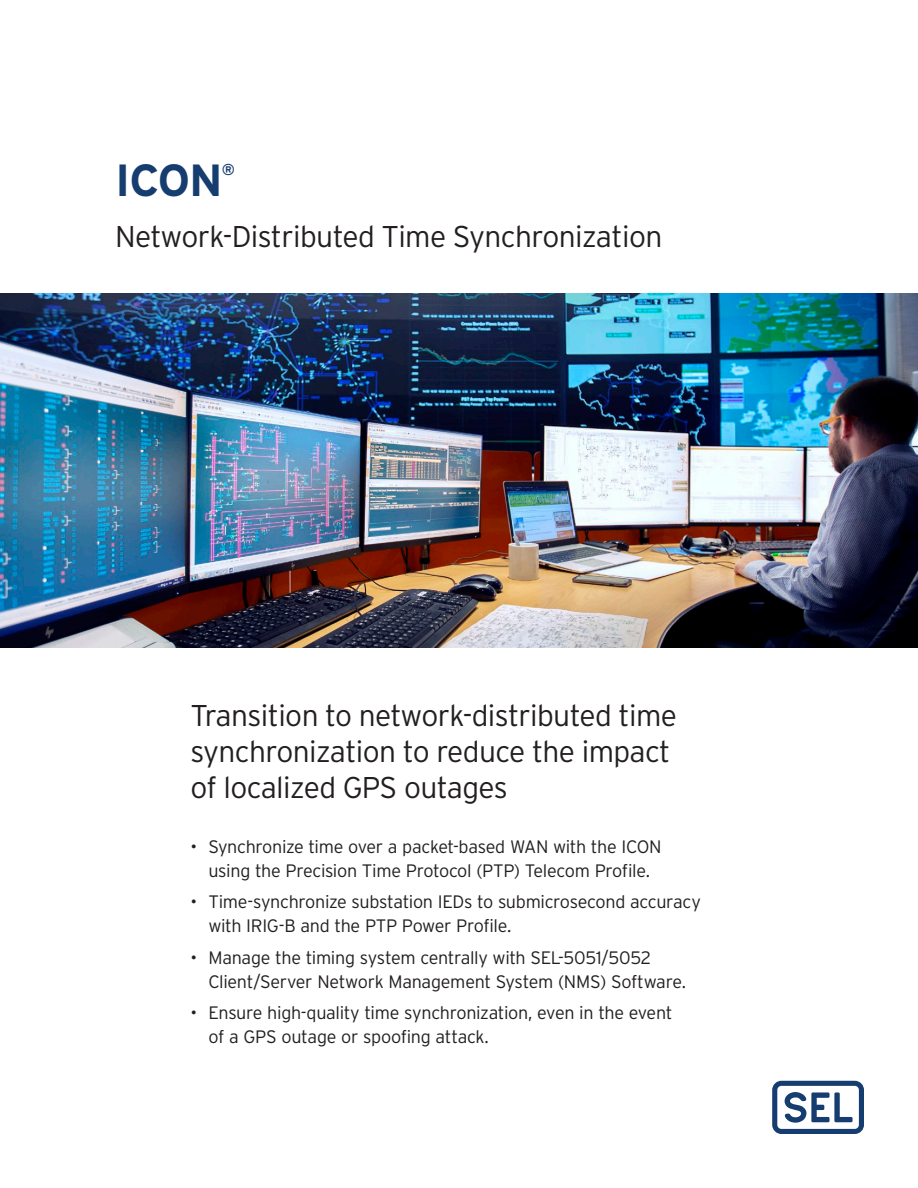
<style>
.page{position:relative;width:918px;height:1188px;background:#fff}
.page>*{position:absolute;margin:0;border:0;box-sizing:border-box;transform-origin:0 0}
.Cover_Title{font:700 45px "Interstate Poly";color:#163d6f}
.Cover_Sub{font:300 30px/36px "Interstate Poly";letter-spacing:-.02em;color:#231f20}
.t1{font:300 18px/24px "Interstate Poly";letter-spacing:-.02em;color:#231f20}
.Cover_Title-2{font:700 15.75px "Interstate Poly";color:#163d6f}
</style>
<div class="page">
<svg style="left:772px;top:1081px;width:92px;height:53px"></svg>
<img style="left:0;top:294px;width:918px;height:354px">
<p class="Cover_Title" style="left:115px;top:147px;width:109px">ICON</p>
<p class="Cover_Title-2" style="left:222px;top:158px;width:15px">®</p>
<p class="Cover_Sub" style="left:115px;top:216px;width:549px">Network-Distributed Time Synchronization</p>
<p class="Cover_Sub" style="left:190px;top:696px;width:488px">Transition to network-distributed time synchronization to reduce the impact of localized GPS outages</p>
<p class="t1" style="left:190px;top:833px;width:473px;text-align:center">• Synchronize time over a packet-based WAN with the ICON using the Precision Time Protocol (PTP) Telecom Profile.</p>
<p class="t1" style="left:208px;top:889px;width:494px;text-indent:-18px">• Time-synchronize substation IEDs to submicrosecond accuracy with IRIG-B and the PTP Power Profile.</p>
<p class="t1" style="left:208px;top:944px;width:479px;text-indent:-18px">• Manage the timing system centrally with SEL-5051/5052<br>Client/Server Network Management System (NMS) Software.</p>
<p class="t1" style="left:208px;top:1000px;width:466px;text-indent:-18px">• Ensure high-quality time synchronization, even in the event of a GPS outage or spoofing attack.</p>
</div>
